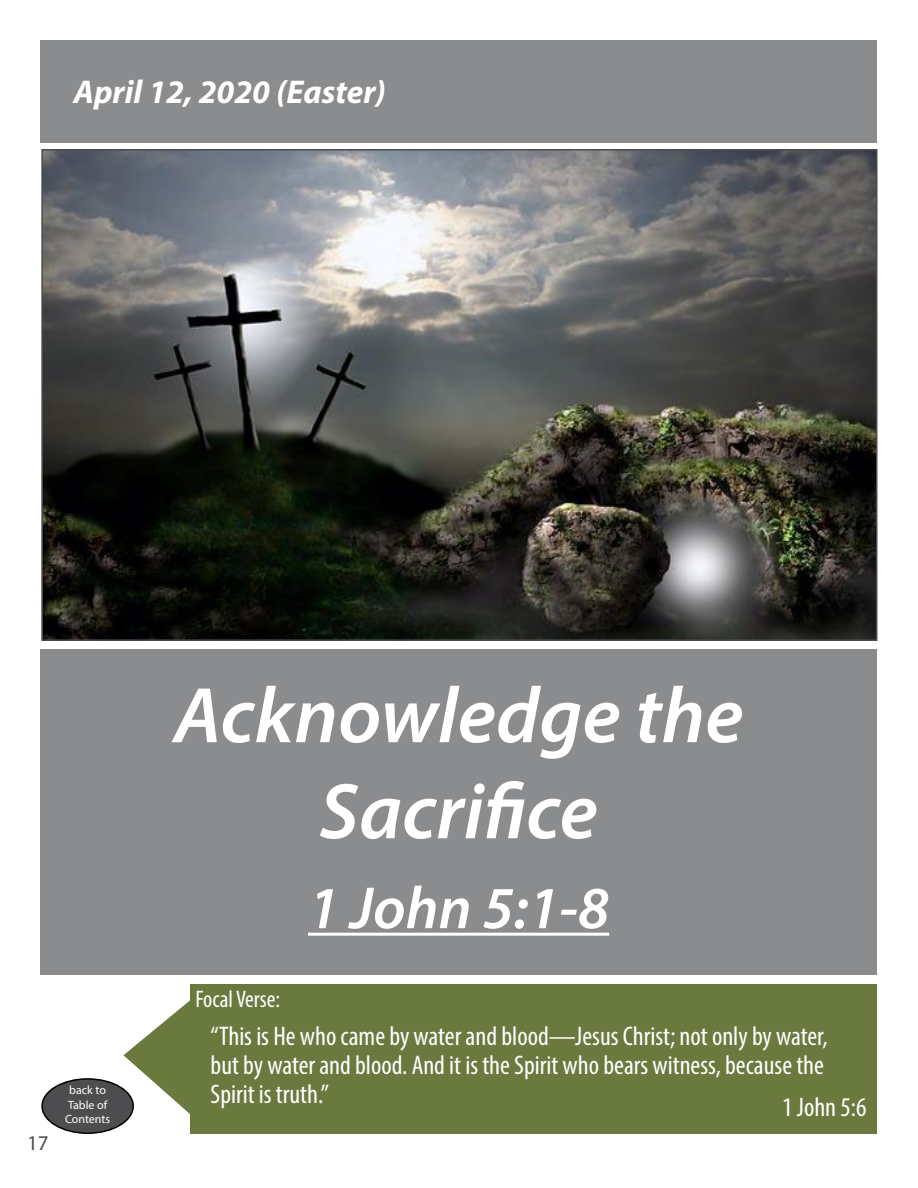
<style>
.page{position:relative;width:918px;height:1188px;background:#fff}
.page>*{position:absolute;margin:0;border:0;box-sizing:border-box;transform-origin:0 0}
.t1{font:italic 600 79.5px/96px "Myriad Pro";color:#fff;text-align:center}
.t2{font:italic 600 60px "Myriad Pro";color:#fff}
.t3{font:italic 700 33px "Myriad Pro";color:#fff}
.t4{font:condensed 27px/28.8px "Myriad Pro";color:#fff}
.t5{font:condensed 24px "Myriad Pro";color:#fff}
.t6{font:21px "Myriad Pro";color:#4d4d4f}
.t7{font:12px/14.4px "Myriad Pro";color:#fff;text-align:center}
</style>
<div class="page">
<div style="left:40px;top:40px;width:837px;height:103px;background:#8a8c8e"></div>
<div style="left:40px;top:649px;width:837px;height:326px;background:#8a8c8e"></div>
<hr style="left:308px;top:933px;width:301px;height:3px;background:#fff">
<svg style="left:123px;top:1000px;width:67px;height:116px"></svg>
<div style="left:190px;top:985px;width:687px;height:149px;background:#6a793e"></div>
<img style="left:44px;top:152px;width:831px;height:486px">
<div style="left:42px;top:1079px;width:91px;height:54px;background:#4d4d4f;border-radius:50%"></div>
<div style="left:41px;top:1078px;width:93px;height:56px;border:2px solid #000;border-radius:50%"></div>
<p class="t3" style="left:73px;top:70px;width:314px">April 12, 2020 (Easter)</p>
<p class="t6" style="left:27px;top:1130px;width:23px">17</p>
<p class="t7" style="left:65px;top:1083px;width:47px">back to<br>Table of<br>Contents</p>
<h1 class="t1" style="left:174px;top:665px;width:571px">Acknowledge the<br>Sacrifice</h1>
<p class="t5" style="left:195px;top:985px;width:86px">Focal Verse:</p>
<h2 class="t2" style="left:308px;top:870px;width:303px">1 John 5:1-8</h2>
<p class="t4" style="left:211px;top:1022px;width:619px">“This is He who came by water and blood—Jesus Christ; not only by water, but by water and blood. And it is the Spirit who bears witness, because the<br>Spirit is truth.”</p>
<p class="t4" style="left:782px;top:1093px;width:86px">1 John 5:6</p>
</div>
